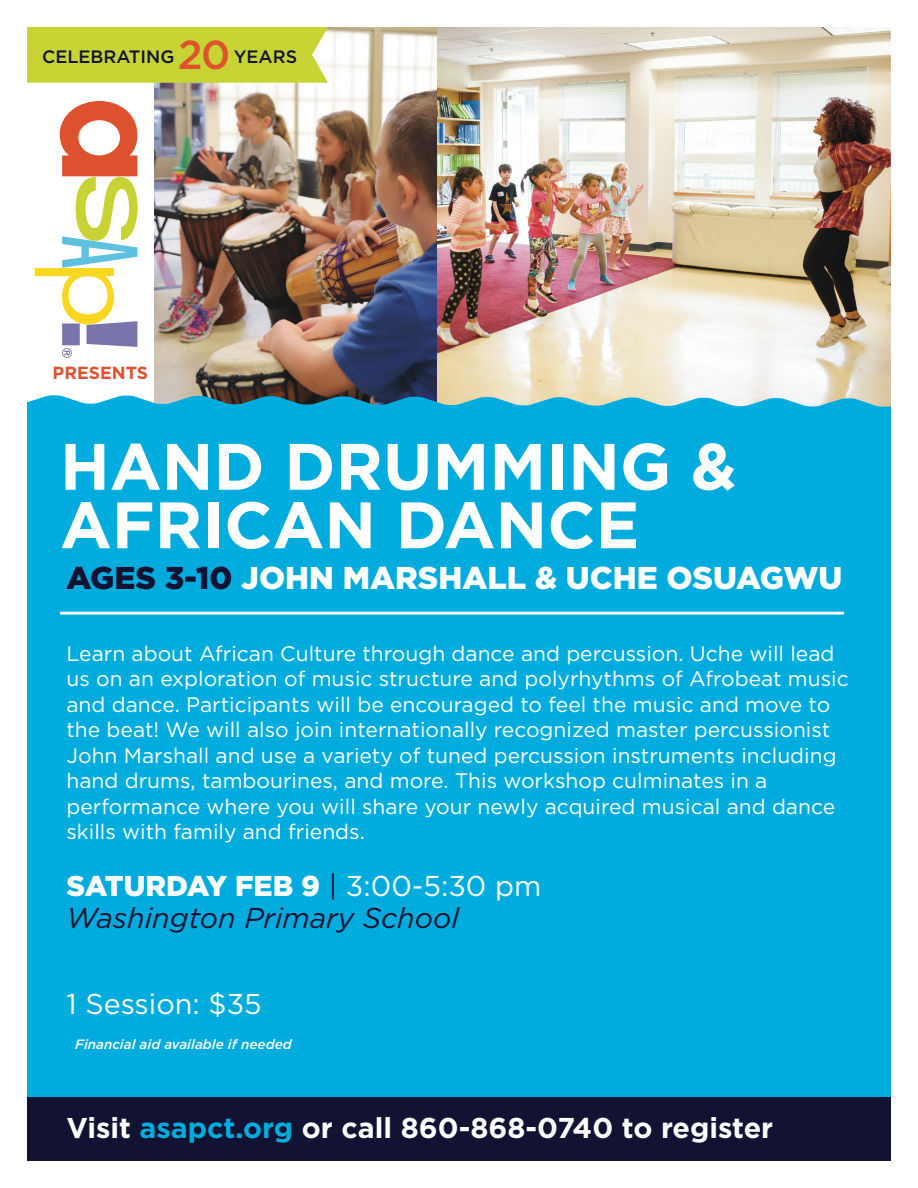
<style>
.page{position:relative;width:918px;height:1188px;background:#fff}
.page>*{position:absolute;margin:0;border:0;box-sizing:border-box;transform-origin:0 0}
.t1{font:700 65.55px/58.5px "Gotham";color:#fff}
.t2{font:500 40.35px "Gotham";color:#de5230}
.t3{font:900 31.5px "Gotham";color:#fff}
.t4{font:italic 28.65px/31.5px "Gotham";color:#121332}
.t5{font:700 28.65px "Gotham";color:#fff}
.t6{font:28.65px "Gotham";color:#fff}
.t7{font:21px/25.5px "Gotham";color:#fff}
.t8{font:500 18px "Gotham";color:#121332}
.t9{font:700 17.55px "Gotham";color:#de5230}
.t10{font:italic 500 13.5px "Gotham";color:#fff}
.s1{color:#121332}
.s2{font-weight:900;font-style:normal;color:#fff}
.s3{font-style:normal}
.s4{font-style:normal;color:#fff}
.s5{color:#00acde}
</style>
<div class="page">
<img style="left:436px;top:27px;width:455px;height:368px">
<img style="left:155px;top:27px;width:281px;height:368px">
<div style="left:27px;top:27px;width:301px;height:56px;background:#c7d434"></div>
<div style="left:27px;top:469px;width:864px;height:683px;background:#00acde"></div>
<div style="left:27px;top:1097px;width:864px;height:64px;background:#121332"></div>
<svg style="left:27px;top:395px;width:864px;height:74px;background:#0facd9"></svg>
<hr style="left:60px;top:612px;width:784px;height:3px;background:#fff">
<svg style="left:35px;top:101px;width:103px;height:257px"></svg>
<p class="t8" style="left:42px;top:46px;width:134px">CELEBRATING</p>
<p class="t2" style="left:178px;top:32px;width:54px">20</p>
<p class="t8" style="left:234px;top:46px;width:65px">YEARS</p>
<p class="t9" style="left:53px;top:363px;width:97px">PRESENTS</p>
<p class="t1" style="left:60px;top:436px;width:678px">HAND DRUMMING &amp;<br>AFRICAN DANCE</p>
<p class="t3" style="left:66px;top:560px;width:777px"><span class="s1">AGES 3-10</span> JOHN MARSHALL &amp; UCHE OSUAGWU</p>
<p class="t7" style="left:66px;top:640px;width:784px">Learn about African Culture through dance and percussion. Uche will lead us on an exploration of music structure and polyrhythms of Afrobeat music and dance. Participants will be encouraged to feel the music and move to the beat! We will also join internationally recognized master percussionist John Marshall and use a variety of tuned percussion instruments including hand drums, tambourines, and more. This workshop culminates in a performance where you will share your newly acquired musical and dance skills with family and friends.</p>
<p class="t4" style="left:66px;top:870px;width:476px"><span class="s2">SATURDAY FEB 9</span> <span class="s3">|</span> <span class="s4">3:00-5:30 pm<br></span>Washington Primary School</p>
<p class="t6" style="left:66px;top:988px;width:197px">1 Session: $35</p>
<p class="t10" style="left:75px;top:1036px;width:218px">Financial aid available if needed</p>
<p class="t5" style="left:66px;top:1112px;width:708px">Visit <span class="s5">asapct.org</span> or call 860-868-0740 to register</p>
</div>
